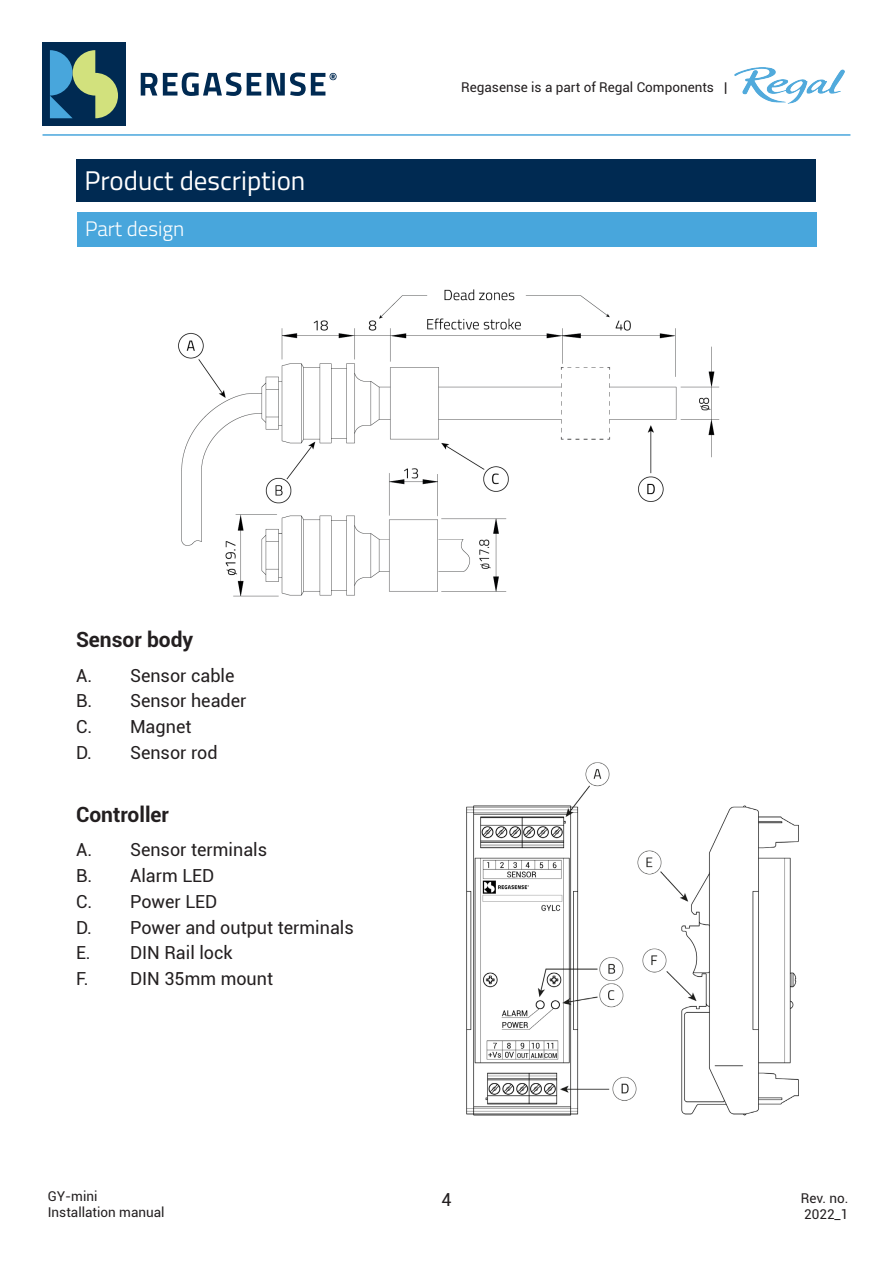
<style>
.page{position:relative;width:893px;height:1263px;background:#fff}
.page>*{position:absolute;margin:0;border:0;box-sizing:border-box;transform-origin:0 0}
.Regal_Main_title{font:27px "Titillium Web";color:#fff}
.Regal_tables___infob{font:700 21px "Roboto";color:#231f20}
.Regal_Subheading{font:300 21px "Titillium Web";color:#fff}
.t1{font:18px "Roboto";color:#231f20}
.t2{font:13.5px/16.2px "Roboto";color:#231f20}
</style>
<div class="page">
<img style="left:735px;top:68px;width:110px;height:36px">
<div style="left:42px;top:43px;width:84px;height:83px;background:#002a52"></div>
<svg style="left:50px;top:50px;width:68px;height:68px"></svg>
<svg style="left:141px;top:73px;width:16px;height:23px"></svg>
<svg style="left:163px;top:72px;width:78px;height:24px"></svg>
<svg style="left:247px;top:73px;width:14px;height:23px"></svg>
<svg style="left:267px;top:72px;width:70px;height:24px"></svg>
<hr style="left:43px;top:134px;width:807px;height:2px;background:#48a6dc">
<div style="left:77px;top:213px;width:739px;height:34px;background:#48a6dc"></div>
<img style="left:178px;top:289px;width:542px;height:308px">
<div style="left:76px;top:159px;width:740px;height:42px;background:#002a52"></div>
<img style="left:466px;top:762px;width:333px;height:354px">
<p class="Regal_Main_title" style="left:85px;top:160px;width:222px">Product description</p>
<p class="Regal_Subheading" style="left:85px;top:214px;width:101px">Part design</p>
<p class="t2" style="left:461px;top:79px;width:268px">Regasense is a part of Regal Components |</p>
<p class="Regal_tables___infob" style="left:76px;top:625px;width:119px">Sensor body</p>
<p class="t1" style="left:76px;top:663px;width:160px">A. Sensor cable</p>
<p class="t1" style="left:76px;top:688px;width:172px">B. Sensor header</p>
<p class="t1" style="left:76px;top:714px;width:117px">C. Magnet</p>
<p class="t1" style="left:76px;top:740px;width:143px">D. Sensor rod</p>
<p class="Regal_tables___infob" style="left:76px;top:799px;width:95px">Controller</p>
<p class="t1" style="left:76px;top:837px;width:193px">A. Sensor terminals</p>
<p class="t1" style="left:76px;top:863px;width:140px">B. Alarm LED</p>
<p class="t1" style="left:76px;top:889px;width:143px">C. Power LED</p>
<p class="t1" style="left:76px;top:914px;width:279px">D. Power and output terminals</p>
<p class="t1" style="left:76px;top:940px;width:158px">E. DIN Rail lock</p>
<p class="t1" style="left:76px;top:966px;width:199px">F. DIN 35mm mount</p>
<p class="t2" style="left:48px;top:1187px;width:118px">GY-mini<br>Installation manual</p>
<p class="t1" style="left:441px;top:1187px;width:12px">4</p>
<p class="t2" style="left:801px;top:1189px;width:49px">Rev. no.<br>2022_1</p>
</div>
